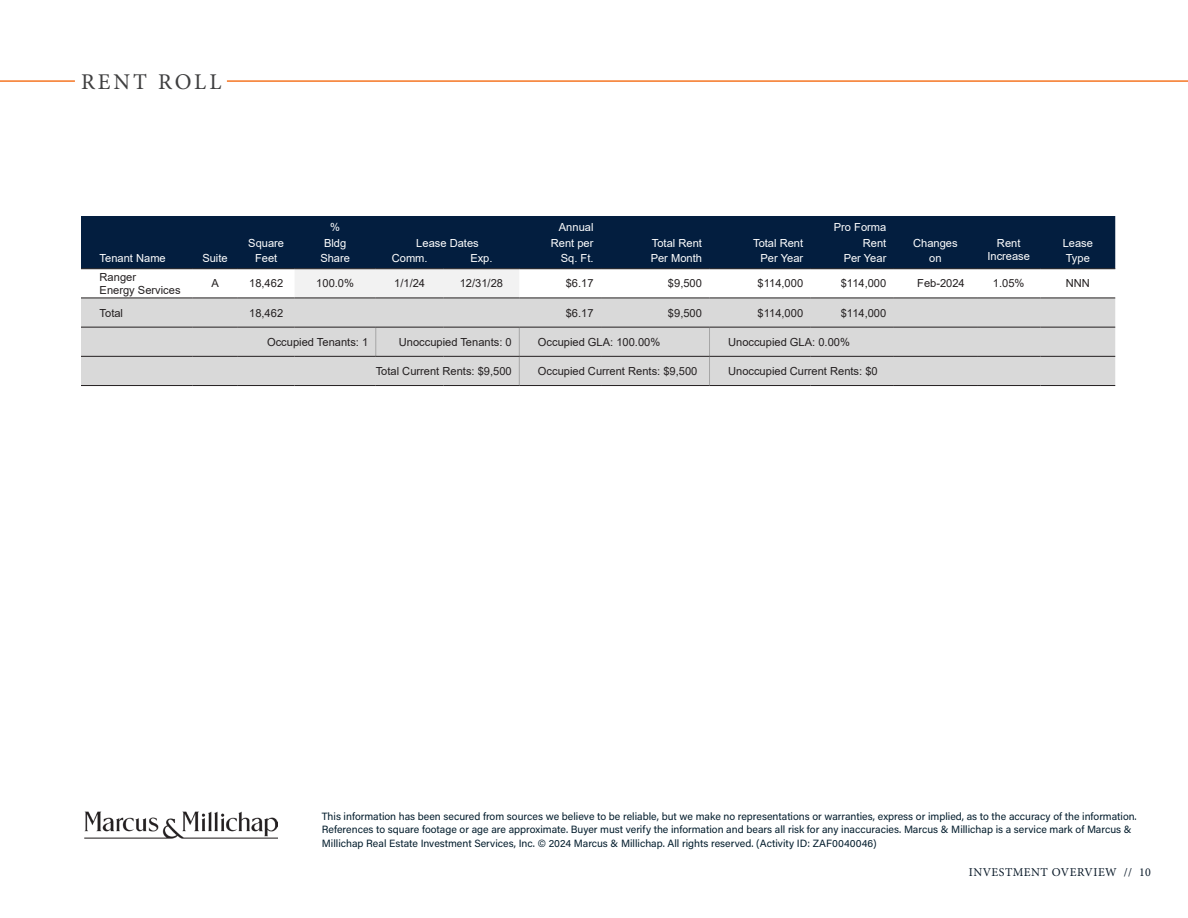
<style>
.page{position:relative;width:1188px;height:918px;background:#fff}
.page>*{position:absolute;margin:0;border:0;box-sizing:border-box;transform-origin:0 0}
.t1{font:22.5px "Minion Pro";letter-spacing:.13em;color:#3e3e3f}
.t2{font:12px "Minion Pro";letter-spacing:.04em;color:#0a1a29}
.t3{font:11.1px "Arial";color:#231f20}
.t4{font:11.1px "Arial";color:#fff}
.t5{font:10.5px/13.5px "Acumin Pro";color:#001b2b}
</style>
<div class="page">
<hr style="left:227px;top:80px;width:961px;height:2px;background:#f57523">
<hr style="left:0;top:80px;width:75px;height:2px;background:#f57523">
<div style="left:81px;top:216px;width:1034px;height:52px;background:#031e3f"></div>
<div style="left:295px;top:269px;width:224px;height:29px;background:#f2f2f2"></div>
<div style="left:81px;top:299px;width:1034px;height:86px;background:#d9d9d9"></div>
<hr style="left:894px;top:268px;width:83px;height:1px;background:#231f20">
<hr style="left:977px;top:268px;width:63px;height:1px;background:#231f20">
<hr style="left:81px;top:268px;width:111px;height:1px;background:#231f20">
<hr style="left:192px;top:268px;width:46px;height:1px;background:#231f20">
<hr style="left:238px;top:268px;width:57px;height:1px;background:#231f20">
<hr style="left:295px;top:268px;width:81px;height:1px;background:#231f20">
<hr style="left:376px;top:268px;width:68px;height:1px;background:#231f20">
<hr style="left:444px;top:268px;width:75px;height:1px;background:#231f20">
<hr style="left:519px;top:268px;width:82px;height:1px;background:#231f20">
<hr style="left:601px;top:268px;width:109px;height:1px;background:#231f20">
<hr style="left:710px;top:268px;width:101px;height:1px;background:#231f20">
<hr style="left:811px;top:268px;width:83px;height:1px;background:#231f20">
<hr style="left:1040px;top:268px;width:75px;height:1px;background:#231f20">
<hr style="left:81px;top:298px;width:111px;height:1px;background:#231f20">
<hr style="left:192px;top:298px;width:46px;height:1px;background:#231f20">
<hr style="left:238px;top:298px;width:57px;height:1px;background:#231f20">
<hr style="left:295px;top:298px;width:81px;height:1px;background:#231f20">
<hr style="left:376px;top:298px;width:68px;height:1px;background:#231f20">
<hr style="left:444px;top:298px;width:75px;height:1px;background:#231f20">
<hr style="left:519px;top:298px;width:82px;height:1px;background:#231f20">
<hr style="left:601px;top:298px;width:109px;height:1px;background:#231f20">
<hr style="left:710px;top:298px;width:101px;height:1px;background:#231f20">
<hr style="left:811px;top:298px;width:83px;height:1px;background:#231f20">
<hr style="left:894px;top:298px;width:83px;height:1px;background:#231f20">
<hr style="left:977px;top:298px;width:63px;height:1px;background:#231f20">
<hr style="left:1040px;top:298px;width:75px;height:1px;background:#231f20">
<svg style="left:375px;top:328px;width:1px;height:28px"></svg>
<svg style="left:519px;top:328px;width:1px;height:57px"></svg>
<svg style="left:709px;top:328px;width:1px;height:57px"></svg>
<hr style="left:81px;top:327px;width:111px;height:1px;background:#231f20">
<hr style="left:192px;top:327px;width:46px;height:1px;background:#231f20">
<hr style="left:238px;top:327px;width:57px;height:1px;background:#231f20">
<hr style="left:295px;top:327px;width:81px;height:1px;background:#231f20">
<hr style="left:376px;top:327px;width:68px;height:1px;background:#231f20">
<hr style="left:444px;top:327px;width:75px;height:1px;background:#231f20">
<hr style="left:519px;top:327px;width:82px;height:1px;background:#231f20">
<hr style="left:601px;top:327px;width:109px;height:1px;background:#231f20">
<hr style="left:710px;top:327px;width:101px;height:1px;background:#231f20">
<hr style="left:811px;top:327px;width:83px;height:1px;background:#231f20">
<hr style="left:894px;top:327px;width:83px;height:1px;background:#231f20">
<hr style="left:977px;top:327px;width:63px;height:1px;background:#231f20">
<hr style="left:1040px;top:327px;width:75px;height:1px;background:#231f20">
<hr style="left:81px;top:356px;width:111px;height:1px;background:#231f20">
<hr style="left:192px;top:356px;width:46px;height:1px;background:#231f20">
<hr style="left:238px;top:356px;width:57px;height:1px;background:#231f20">
<hr style="left:295px;top:356px;width:81px;height:1px;background:#231f20">
<hr style="left:376px;top:356px;width:68px;height:1px;background:#231f20">
<hr style="left:444px;top:356px;width:75px;height:1px;background:#231f20">
<hr style="left:519px;top:356px;width:82px;height:1px;background:#231f20">
<hr style="left:601px;top:356px;width:109px;height:1px;background:#231f20">
<hr style="left:710px;top:356px;width:101px;height:1px;background:#231f20">
<hr style="left:811px;top:356px;width:83px;height:1px;background:#231f20">
<hr style="left:894px;top:356px;width:83px;height:1px;background:#231f20">
<hr style="left:977px;top:356px;width:63px;height:1px;background:#231f20">
<hr style="left:1040px;top:356px;width:75px;height:1px;background:#231f20">
<hr style="left:81px;top:385px;width:111px;height:1px;background:#231f20">
<hr style="left:192px;top:385px;width:46px;height:1px;background:#231f20">
<hr style="left:238px;top:385px;width:57px;height:1px;background:#231f20">
<hr style="left:295px;top:385px;width:81px;height:1px;background:#231f20">
<hr style="left:376px;top:385px;width:68px;height:1px;background:#231f20">
<hr style="left:444px;top:385px;width:75px;height:1px;background:#231f20">
<hr style="left:519px;top:385px;width:82px;height:1px;background:#231f20">
<hr style="left:601px;top:385px;width:109px;height:1px;background:#231f20">
<hr style="left:710px;top:385px;width:101px;height:1px;background:#231f20">
<hr style="left:811px;top:385px;width:83px;height:1px;background:#231f20">
<hr style="left:894px;top:385px;width:83px;height:1px;background:#231f20">
<hr style="left:977px;top:385px;width:63px;height:1px;background:#231f20">
<hr style="left:1040px;top:385px;width:75px;height:1px;background:#231f20">
<img style="left:84px;top:811px;width:194px;height:28px">
<p class="t1" style="left:81px;top:66px;width:142px">RENT ROLL</p>
<p class="t4" style="left:330px;top:220px;width:11px">%</p>
<p class="t4" style="left:559px;top:220px;width:36px">Annual</p>
<p class="t4" style="left:834px;top:220px;width:54px">Pro Forma</p>
<p class="t4" style="left:248px;top:236px;width:37px">Square</p>
<p class="t4" style="left:324px;top:236px;width:24px">Bldg</p>
<p class="t4" style="left:416px;top:236px;width:64px">Lease Dates</p>
<p class="t4" style="left:551px;top:236px;width:44px">Rent per</p>
<p class="t4" style="left:652px;top:236px;width:52px">Total Rent</p>
<p class="t4" style="left:753px;top:236px;width:52px">Total Rent</p>
<p class="t4" style="left:863px;top:236px;width:25px">Rent</p>
<p class="t4" style="left:913px;top:236px;width:46px">Changes</p>
<p class="t4" style="left:997px;top:235px;width:25px">Rent</p>
<p class="t4" style="left:987px;top:249px;width:44px">Increase</p>
<p class="t4" style="left:1063px;top:236px;width:32px">Lease</p>
<p class="t4" style="left:100px;top:251px;width:68px">Tenant Name</p>
<p class="t4" style="left:202px;top:251px;width:27px">Suite</p>
<p class="t4" style="left:255px;top:251px;width:24px">Feet</p>
<p class="t4" style="left:320px;top:251px;width:31px">Share</p>
<p class="t4" style="left:392px;top:251px;width:37px">Comm.</p>
<p class="t4" style="left:470px;top:251px;width:24px">Exp.</p>
<p class="t4" style="left:561px;top:251px;width:34px">Sq. Ft.</p>
<p class="t4" style="left:651px;top:251px;width:53px">Per Month</p>
<p class="t4" style="left:761px;top:251px;width:44px">Per Year</p>
<p class="t4" style="left:844px;top:251px;width:44px">Per Year</p>
<p class="t4" style="left:929px;top:251px;width:14px">on</p>
<p class="t4" style="left:1066px;top:251px;width:26px">Type</p>
<p class="t3" style="left:100px;top:269px;width:38px">Ranger</p>
<p class="t3" style="left:100px;top:283px;width:82px">Energy Services</p>
<p class="t3" style="left:212px;top:276px;width:9px">A</p>
<p class="t3" style="left:249px;top:276px;width:36px">18,462</p>
<p class="t3" style="left:316px;top:276px;width:39px">100.0%</p>
<p class="t3" style="left:394px;top:276px;width:32px">1/1/24</p>
<p class="t3" style="left:460px;top:276px;width:45px">12/31/28</p>
<p class="t3" style="left:566px;top:276px;width:29px">$6.17</p>
<p class="t3" style="left:668px;top:276px;width:36px">$9,500</p>
<p class="t3" style="left:758px;top:276px;width:47px">$114,000</p>
<p class="t3" style="left:841px;top:276px;width:47px">$114,000</p>
<p class="t3" style="left:917px;top:276px;width:49px">Feb-2024</p>
<p class="t3" style="left:993px;top:276px;width:33px">1.05%</p>
<p class="t3" style="left:1066px;top:276px;width:26px">NNN</p>
<p class="t3" style="left:100px;top:305px;width:25px">Total</p>
<p class="t3" style="left:249px;top:305px;width:36px">18,462</p>
<p class="t3" style="left:566px;top:305px;width:29px">$6.17</p>
<p class="t3" style="left:668px;top:305px;width:36px">$9,500</p>
<p class="t3" style="left:758px;top:305px;width:47px">$114,000</p>
<p class="t3" style="left:841px;top:305px;width:47px">$114,000</p>
<p class="t3" style="left:267px;top:334px;width:103px">Occupied Tenants: 1</p>
<p class="t3" style="left:399px;top:334px;width:114px">Unoccupied Tenants: 0</p>
<p class="t3" style="left:538px;top:334px;width:124px">Occupied GLA: 100.00%</p>
<p class="t3" style="left:728px;top:334px;width:123px">Unoccupied GLA: 0.00%</p>
<p class="t3" style="left:376px;top:363px;width:138px">Total Current Rents: $9,500</p>
<p class="t3" style="left:538px;top:363px;width:161px">Occupied Current Rents: $9,500</p>
<p class="t3" style="left:728px;top:363px;width:151px">Unoccupied Current Rents: $0</p>
<p class="t5" style="left:322px;top:809px;width:816px">This information has been secured from sources we believe to be reliable, but we make no representations or warranties, express or implied, as to the accuracy of the information.<br>References to square footage or age are approximate. Buyer must verify the information and bears all risk for any inaccuracies. Marcus &amp; Millichap is a service mark of Marcus &amp;<br>Millichap Real Estate Investment Services, Inc. © 2024 Marcus &amp; Millichap. All rights reserved. (Activity ID: ZAF0040046)</p>
<p class="t2" style="left:969px;top:864px;width:184px">INVESTMENT OVERVIEW // 10</p>
</div>
